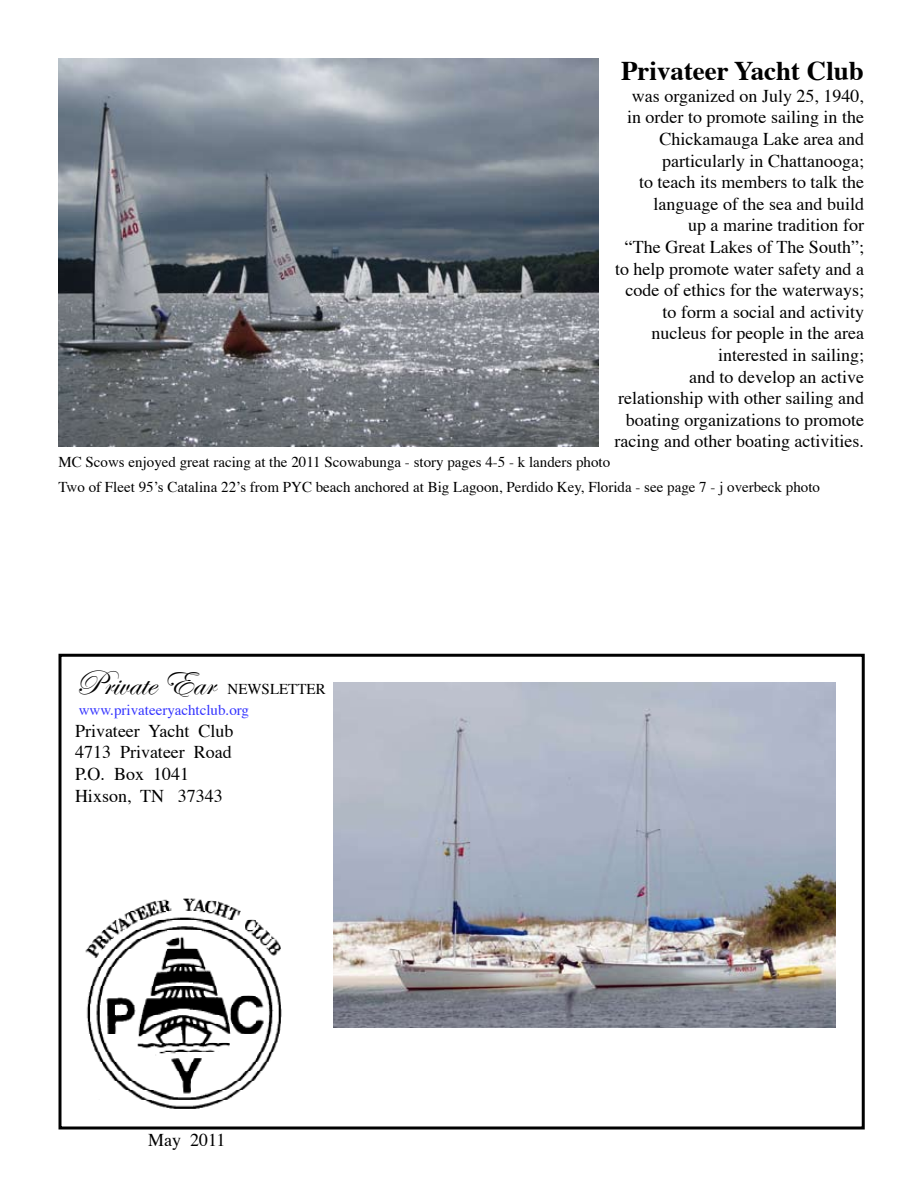
<style>
.page{position:relative;width:918px;height:1188px;background:#fff}
.page>*{position:absolute;margin:0;border:0;box-sizing:border-box;transform-origin:0 0}
.t1{font:36px "Edwardian Script ITC";color:#000}
.t2{font:700 27px "Times";color:#000}
.t3{font:18px/21.6px "Times";color:#000}
.t4{font:15px/24.9px "Times";color:#000}
.t5{font:15px "Times";color:#33f}
</style>
<div class="page">
<div style="left:58px;top:654px;width:807px;height:476px;border:3px solid #000"></div>
<img style="left:85px;top:898px;width:197px;height:211px">
<img style="left:58px;top:58px;width:540px;height:389px">
<img style="left:334px;top:683px;width:502px;height:345px">
<h2 class="t2" style="left:621px;top:45px;width:244px">Privateer Yacht Club</h2>
<p class="t3" style="left:615px;top:83px;width:251px;text-align:right">was organized on July 25, 1940, in order to promote sailing in the<br>Chickamauga Lake area and particularly in Chattanooga;<br>to teach its members to talk the language of the sea and build<br>up a marine tradition for<br>“The Great Lakes of The South”; to help promote water safety and a code of ethics for the waterways; to form a social and activity nucleus for people in the area interested in sailing;<br>and to develop an active relationship with other sailing and boating organizations to promote racing and other boating activities.</p>
<p class="t4" style="left:58px;top:448px;width:763px">MC Scows enjoyed great racing at the 2011 Scowabunga - story pages 4-5 - k landers photo<br>Two of Fleet 95’s Catalina 22’s from PYC beach anchored at Big Lagoon, Perdido Key, Florida - see page 7 - j overbeck photo</p>
<h1 class="t1" style="left:75px;top:663px;width:141px">Private Ear</h1>
<p class="t4" style="left:228px;top:675px;width:100px">NEWSLETTER</p>
<p class="t5" style="left:79px;top:696px;width:172px">www.privateeryachtclub.org</p>
<p class="t3" style="left:75px;top:718px;width:160px">Privateer Yacht Club<br>4713 Privateer Road<br>P.O. Box 1041<br>Hixson, TN 37343</p>
<p class="t3" style="left:148px;top:1128px;width:79px">May 2011</p>
</div>
